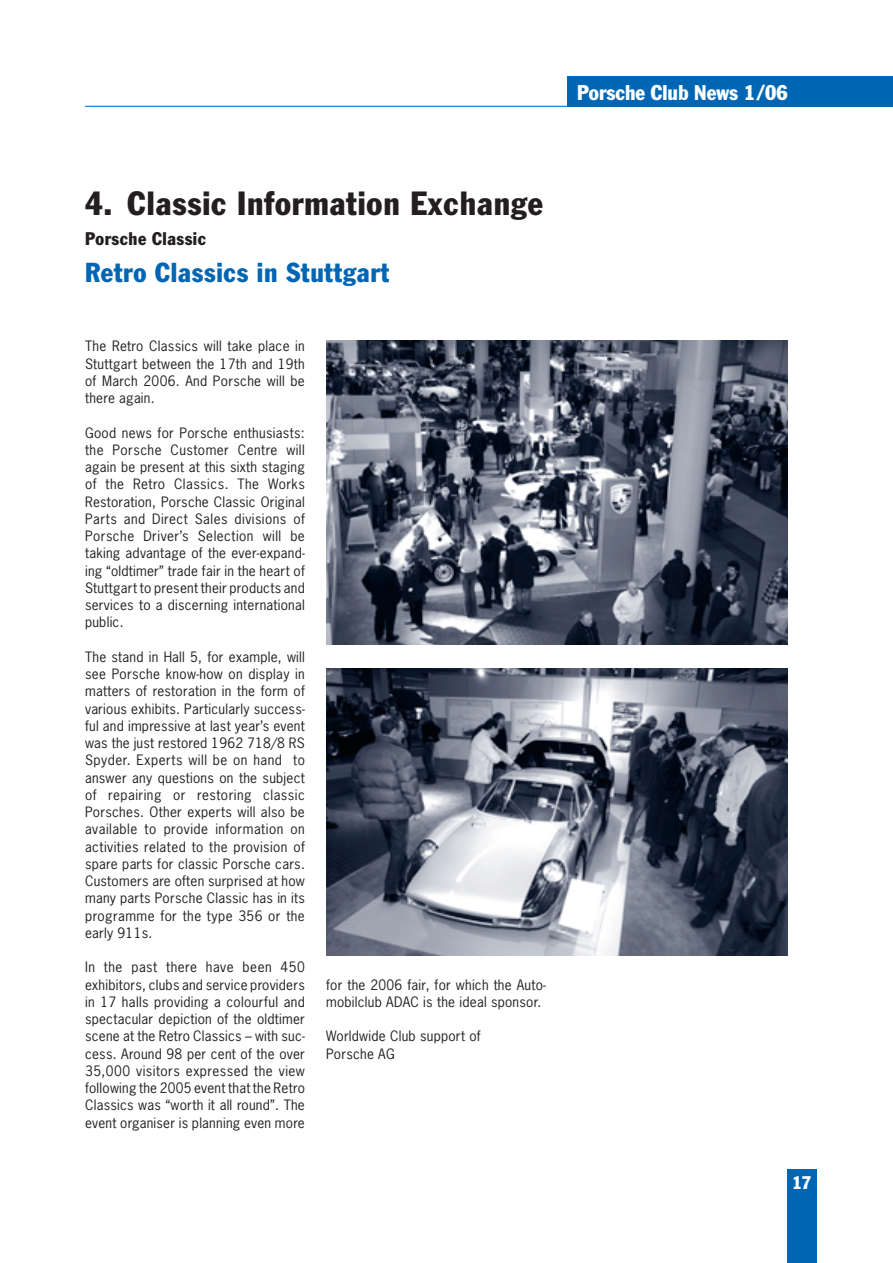
<style>
.page{position:relative;width:893px;height:1263px;background:#fff}
.page>*{position:absolute;margin:0;border:0;box-sizing:border-box;transform-origin:0 0}
.t1{font:condensed 33px "Porsche Franklin Gothic";letter-spacing:.025em;color:#231f20}
.t2{font:condensed 27px "Porsche Franklin Gothic";letter-spacing:.025em;color:#0066b3}
.t3{font:condensed 21px "Porsche Franklin Gothic";color:#fff}
.t4{font:condensed 18px "Porsche Franklin Gothic";letter-spacing:.025em;color:#231f20}
.t5{font:condensed 18px "Porsche Franklin Gothic";color:#fff}
.t6{font:13.5px/17.2px "Porsche News Gothic";letter-spacing:.015em;color:#231f20;text-align:justify}
</style>
<div class="page">
<div style="left:567px;top:77px;width:325px;height:30px;background:#0066b3"></div>
<hr style="left:85px;top:106px;width:807px;height:1px;background:#0066b3">
<div style="left:787px;top:1169px;width:29px;height:94px;background:#0066b3"></div>
<img style="left:326px;top:340px;width:461px;height:305px">
<img style="left:326px;top:669px;width:461px;height:286px">
<h3 class="t3" style="left:577px;top:85px;width:212px">Porsche Club News 1/06</h3>
<h1 class="t1" style="left:85px;top:192px;width:459px">4. Classic Information Exchange</h1>
<h3 class="t4" style="left:85px;top:232px;width:122px">Porsche Classic</h3>
<h2 class="t2" style="left:85px;top:263px;width:305px">Retro Classics in Stuttgart</h2>
<p class="t6" style="left:85px;top:340px;width:221px">The Retro Classics will take place in Stuttgart between the 17th and 19th of March 2006. And Porsche will be there again.</p>
<p class="t6" style="left:85px;top:426px;width:221px">Good news for Porsche enthusiasts: the Porsche Customer Centre will again be present at this sixth staging of the Retro Classics. The Works Restoration, Porsche Classic Original Parts and Direct Sales divisions of Porsche Driver’s Selection will be taking advantage of the ever-expand&shy;ing “oldtimer” trade fair in the heart of Stuttgart to present their products and services to a discerning international public.</p>
<p class="t6" style="left:85px;top:650px;width:221px">The stand in Hall 5, for example, will see Porsche know-how on display in matters of restoration in the form of various exhibits. Particularly success&shy;ful and impressive at last year’s event was the just restored 1962 718/8 RS Spyder. Experts will be on hand to answer any questions on the subject of repairing or restoring classic Porsches. Other experts will also be available to provide information on activities related to the provision of spare parts for classic Porsche cars.<br>Customers are often surprised at how many parts Porsche Classic has in its programme for the type 356 or the early 911s.</p>
<p class="t6" style="left:85px;top:961px;width:221px">In the past there have been 450 exhibitors, clubs and service providers in 17 halls providing a colourful and spectacular depiction of the oldtimer scene at the Retro Classics – with suc&shy;cess. Around 98 per cent of the over 35,000 visitors expressed the view following the 2005 event that the Retro Classics was “worth it all round”. The event organiser is planning even more</p>
<p class="t6" style="left:326px;top:978px;width:221px">for the 2006 fair, for which the Auto&shy;mobilclub ADAC is the ideal sponsor.</p>
<p class="t6" style="left:326px;top:1030px;width:156px">Worldwide Club support of<br>Porsche AG</p>
<h3 class="t5" style="left:792px;top:1177px;width:21px">17</h3>
</div>
